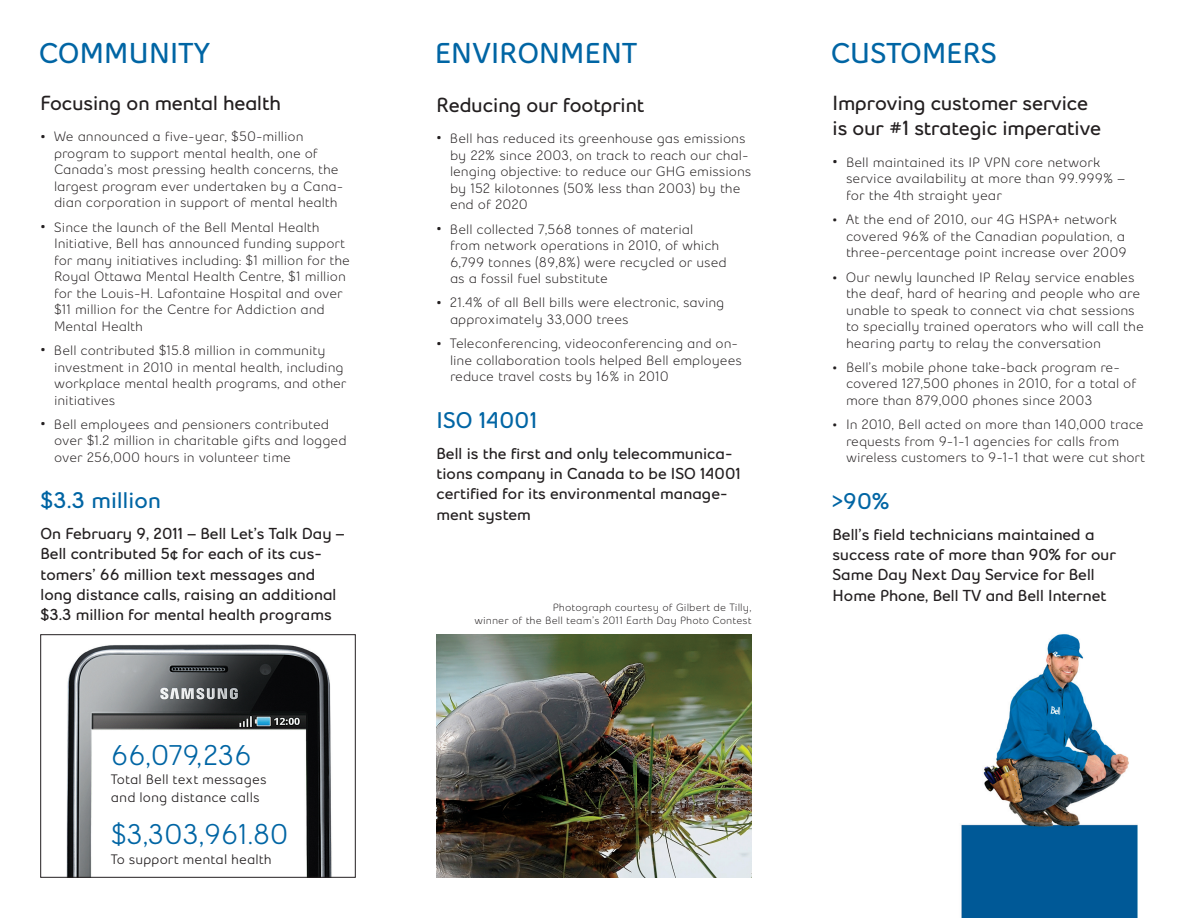
<style>
.page{position:relative;width:1188px;height:918px;background:#fff}
.page>*{position:absolute;margin:0;border:0;box-sizing:border-box;transform-origin:0 0}
.Humongous_Head{font:800 28.5px "Bell Slim";letter-spacing:.01em;color:#0065a4}
.t1{font:600 28.35px "Bell Slim";letter-spacing:-.01em;color:#0065a4}
.Callout_Blue{font:800 22.5px "Bell Slim";letter-spacing:.01em;color:#0065a4}
.Intro_Line{font:800 20.25px/25.5px "Bell Slim";color:#231f20}
.Callout{font:800 15.75px/20.5px "Bell Slim";letter-spacing:.005em;color:#231f20}
.t2{font:600 13.65px/18px "Bell Slim";letter-spacing:.01em;color:#231f20}
.Body_Copy{font:500 13.5px/16.5px "Bell Slim";color:#231f20}
.t3{font:500 10.5px/13.5px "Bell Slim";letter-spacing:.01em;color:#231f20;text-align:right}
.s1{font-size:14.7px}
</style>
<div class="page">
<img style="left:961px;top:634px;width:177px;height:284px">
<img style="left:436px;top:635px;width:316px;height:243px">
<img style="left:66px;top:644px;width:266px;height:232px">
<div style="left:40px;top:634px;width:316px;height:244px;border:1px solid #231f20"></div>
<p class="Humongous_Head" style="left:39px;top:35px;width:173px">COMMUNITY</p>
<p class="Humongous_Head" style="left:435px;top:35px;width:204px">ENVIRONMENT</p>
<p class="Humongous_Head" style="left:831px;top:35px;width:167px">CUSTOMERS</p>
<p class="Intro_Line" style="left:40px;top:90px;width:242px">Focusing on mental health</p>
<p class="Body_Copy" style="left:54px;top:128px;width:291px;text-indent:-14px"><span class="s1">•</span> We announced a five-year, $50-million program to support mental health, one of Canada’s most pressing health concerns, the largest program ever undertaken by a Cana&shy;dian corporation in support of mental health</p>
<p class="Body_Copy" style="left:54px;top:219px;width:298px;text-indent:-14px"><span class="s1">•</span> Since the launch of the Bell Mental Health Initiative, Bell has announced funding support for many initiatives including: $1 million for the Royal Ottawa Mental Health Centre, $1 million for the Louis-H. Lafontaine Hospital and over $11 million for the Centre for Addiction and Mental Health</p>
<p class="Body_Copy" style="left:54px;top:342px;width:294px;text-indent:-14px"><span class="s1">•</span> Bell contributed $15.8 million in community investment in 2010 in mental health, including workplace mental health programs, and other initiatives</p>
<p class="Body_Copy" style="left:54px;top:416px;width:294px;text-indent:-14px"><span class="s1">•</span> Bell employees and pensioners contributed over $1.2 million in charitable gifts and logged over 256,000 hours in volunteer time</p>
<p class="Callout_Blue" style="left:40px;top:487px;width:122px">$3.3 million</p>
<p class="Callout" style="left:40px;top:523px;width:306px">On February 9, 2011 – Bell Let’s Talk Day – Bell contributed 5¢ for each of its cus&shy;tomers’ 66 million text messages and long distance calls, raising an additional $3.3 million for mental health programs</p>
<p class="Intro_Line" style="left:832px;top:90px;width:270px">Improving customer service is our #1 strategic imperative</p>
<p class="Body_Copy" style="left:846px;top:154px;width:280px;text-indent:-14px"><span class="s1">•</span> Bell maintained its IP VPN core network service availability at more than 99.999% – for the 4th straight year</p>
<p class="Body_Copy" style="left:846px;top:211px;width:282px;text-indent:-14px">• At the end of 2010, our 4G HSPA+ network covered 96% of the Canadian population, a three-percentage point increase over 2009</p>
<p class="Body_Copy" style="left:846px;top:269px;width:299px;text-indent:-14px">• Our newly launched IP Relay service enables the deaf, hard of hearing and people who are unable to speak to connect via chat sessions to specially trained operators who will call the hearing party to relay the conversation</p>
<p class="Body_Copy" style="left:846px;top:359px;width:292px;text-indent:-14px">• Bell’s mobile phone take-back program re&shy;covered 127,500 phones in 2010, for a total of more than 879,000 phones since 2003</p>
<p class="Body_Copy" style="left:846px;top:416px;width:301px;text-indent:-14px">• In 2010, Bell acted on more than 140,000 trace requests from 9-1-1 agencies for calls from wireless customers to 9-1-1 that were cut short</p>
<p class="Callout_Blue" style="left:832px;top:487px;width:58px">&gt;90%</p>
<p class="Callout" style="left:832px;top:524px;width:285px">Bell’s field technicians maintained a success rate of more than 90% for our Same Day Next Day Service for Bell Home Phone, Bell TV and Bell Internet</p>
<p class="Intro_Line" style="left:436px;top:92px;width:209px">Reducing our footprint</p>
<p class="Body_Copy" style="left:450px;top:130px;width:303px;text-indent:-14px"><span class="s1">•</span> Bell has reduced its greenhouse gas emissions by 22% since 2003, on track to reach our chal&shy;lenging objective: to reduce our GHG emissions by 152 kilotonnes (50% less than 2003) by the end of 2020</p>
<p class="Body_Copy" style="left:450px;top:221px;width:278px;text-indent:-14px"><span class="s1">•</span> Bell collected 7,568 tonnes of material from network operations in 2010, of which 6,799 tonnes (89,8%) were recycled or used as a fossil fuel substitute</p>
<p class="Body_Copy" style="left:450px;top:294px;width:276px;text-indent:-14px"><span class="s1">•</span> 21.4% of all Bell bills were electronic, saving approximately 33,000 trees</p>
<p class="Body_Copy" style="left:450px;top:335px;width:293px;text-indent:-14px"><span class="s1">•</span> Teleconferencing, videoconferencing and on&shy;line collaboration tools helped Bell employees reduce travel costs by 16% in 2010</p>
<p class="Callout_Blue" style="left:436px;top:406px;width:102px">ISO 14001</p>
<p class="Callout" style="left:436px;top:443px;width:306px">Bell is the first and only telecommunica&shy;tions company in Canada to be ISO 14001 certified for its environmental manage&shy;ment system</p>
<p class="t3" style="left:474px;top:600px;width:279px">Photograph courtesy of Gilbert de Tilly,<br>winner of the Bell team’s 2011 Earth Day Photo Contest</p>
<p class="t1" style="left:111px;top:738px;width:142px">66,079,236</p>
<p class="t2" style="left:111px;top:770px;width:157px">Total Bell text messages and long distance calls</p>
<p class="t1" style="left:111px;top:817px;width:179px">$3,303,961.80</p>
<p class="t2" style="left:111px;top:850px;width:162px">To support mental health</p>
</div>
